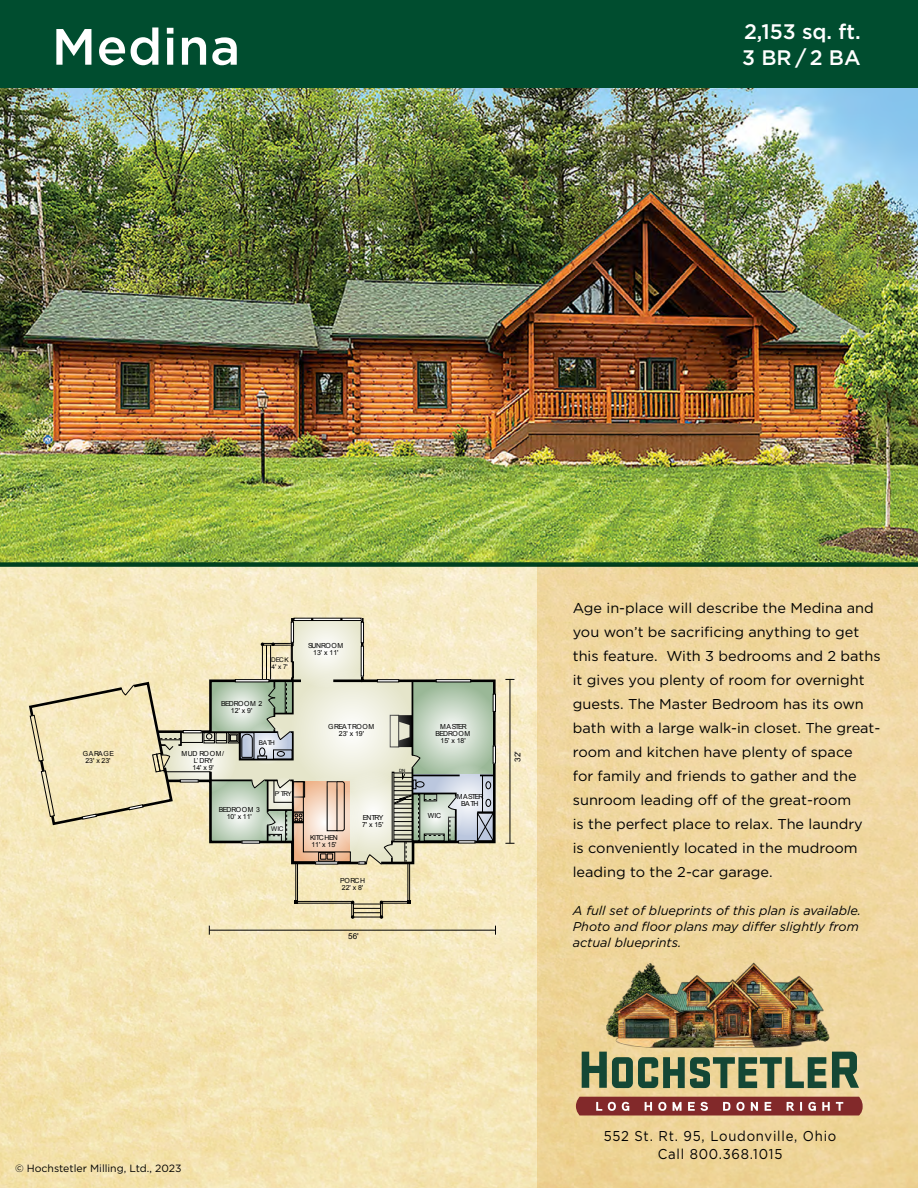
<style>
.page{position:relative;width:918px;height:1188px;background:#fff}
.page>*{position:absolute;margin:0;border:0;box-sizing:border-box;transform-origin:0 0}
.t1{font:500 51px "Gotham";letter-spacing:.01em;color:#fff}
.t2{font:500 21px/25.5px "Gotham";color:#fff}
.t3{font:14.25px/24px "Gotham";color:#000}
.t4{font:14.25px/18px "Gotham";letter-spacing:.06em;color:#000;text-align:center;scale:.92 1}
.t5{font:italic 12.75px/15.8px "Gotham";color:#000}
.t6{font:10.5px "Gotham";color:#000}
.t7{font:8.1px "Arial";color:#000}
.t8{font:6.9px/6.9px "Arial";color:#000;text-align:center}
.t9{font:6.9px/6.9px "Arial";letter-spacing:-.095em;color:#000;text-align:center}
.t10{font:6.9px/6.9px "Arial";letter-spacing:-.05em;color:#000}
.t11{font:6.9px/6.9px "Arial";letter-spacing:.075em;color:#000;text-align:center}
.t12{font:6.45px/6.4px "Arial";letter-spacing:-.095em;color:#000}
.t13{font:4.35px "Arial";color:#000}
</style>
<div class="page">
<img style="left:0;top:567px;width:537px;height:621px">
<img style="left:0;top:88px;width:918px;height:474px">
<div style="left:0;top:0;width:918px;height:88px;background:#004d2f"></div>
<div style="left:0;top:562px;width:918px;height:5px;background:#004020"></div>
<svg style="left:537px;top:566px;width:381px;height:622px;background:#efd69e"></svg>
<svg style="left:832px;top:1052px;width:27px;height:36px"></svg>
<svg style="left:582px;top:1052px;width:244px;height:36px;background:#798963"></svg>
<svg style="left:576px;top:1097px;width:287px;height:18px;background:#924546"></svg>
<img style="left:599px;top:955px;width:241px;height:101px">
<svg style="left:156px;top:619px;width:276px;height:24px;background:#f6eac3"></svg>
<svg style="left:287px;top:609px;width:78px;height:79px;background:#ecead5"></svg>
<svg style="left:432px;top:764px;width:72px;height:72px"></svg>
<svg style="left:358px;top:617px;width:7px;height:8px"></svg>
<svg style="left:290px;top:617px;width:7px;height:8px"></svg>
<div style="left:291px;top:622px;width:3px;height:21px;border:1px solid #000"></div>
<div style="left:294px;top:618px;width:67px;height:3px;border:1px solid #000"></div>
<div style="left:361px;top:622px;width:3px;height:21px;border:1px solid #000"></div>
<hr style="left:209px;top:930px;width:286px;height:1px;background:#000">
<hr style="left:510px;top:679px;width:1px;height:164px;background:#000">
<svg style="left:27px;top:643px;width:470px;height:276px;background:#dcd6b8"></svg>
<h1 class="t1" style="left:52px;top:13px;width:190px">Medina</h1>
<h2 class="t2" style="left:742px;top:19px;width:120px">2,153 sq. ft.<br>3 BR/2 BA</h2>
<p class="t11" style="left:83px;top:751px;width:33px">GARAGE<br>23' x 23'</p>
<p class="t12" style="left:271px;top:657px;width:19px">DECK<br>4' x 7'</p>
<p class="t8" style="left:221px;top:700px;width:43px">BEDROOM 2<br>12' x 9'</p>
<p class="t8" style="left:181px;top:750px;width:44px">MUD ROOM/<br>L’ DRY<br>14' x 9'</p>
<p class="t12" style="left:259px;top:740px;width:17px">BA TH</p>
<p class="t12" style="left:275px;top:791px;width:19px">P’ TRY</p>
<p class="t8" style="left:219px;top:807px;width:43px">BEDROOM 3<br>10' x 11'</p>
<p class="t12" style="left:271px;top:825px;width:14px">WIC</p>
<p class="t8" style="left:308px;top:642px;width:37px">SUNROOM<br>13' x 11'</p>
<p class="t8" style="left:328px;top:723px;width:48px">GREAT ROOM<br>23' x 19'</p>
<p class="t13" style="left:399px;top:767px;width:8px">DN</p>
<p class="t10" style="left:310px;top:834px;width:29px">KITC HEN<br>11' x 15'</p>
<p class="t8" style="left:362px;top:814px;width:23px;text-align:left">ENTRY<br>7' x 15'</p>
<p class="t8" style="left:340px;top:877px;width:27px;text-align:left">PORCH<br>22' x 8'</p>
<p class="t7" style="left:348px;top:931px;width:12px">56'</p>
<p class="t9" style="left:435px;top:723px;width:36px">M A STER<br>BEDROOM<br>15' x 18'</p>
<p class="t8" style="left:428px;top:812px;width:15px">WIC</p>
<p class="t8" style="left:457px;top:794px;width:28px">M A STER<br>BA TH</p>
<p class="t7" style="left:512px;top:762px;width:12px;rotate:-90deg">32'</p>
<p class="t3" style="left:573px;top:596px;width:309px">Age in-place will describe the Medina and you won’t be sacrificing anything to get this feature. With 3 bedrooms and 2 baths it gives you plenty of room for overnight guests. The Master Bedroom has its own bath with a large walk-in closet. The great&shy;room and kitchen have plenty of space<br>for family and friends to gather and the sunroom leading off of the great-room<br>is the perfect place to relax. The laundry<br>is conveniently located in the mudroom leading to the 2-car garage.</p>
<p class="t5" style="left:573px;top:903px;width:290px">A full set of blueprints of this plan is available.<br>Photo and floor plans may differ slightly from actual blueprints.</p>
<p class="t6" style="left:15px;top:1161px;width:168px">© Hochstetler Milling, Ltd., 2023</p>
<p class="t4" style="left:604px;top:1127px;width:254px">552 St. Rt. 95, Loudonville, Ohio<br>Call 800.368.1015</p>
</div>
